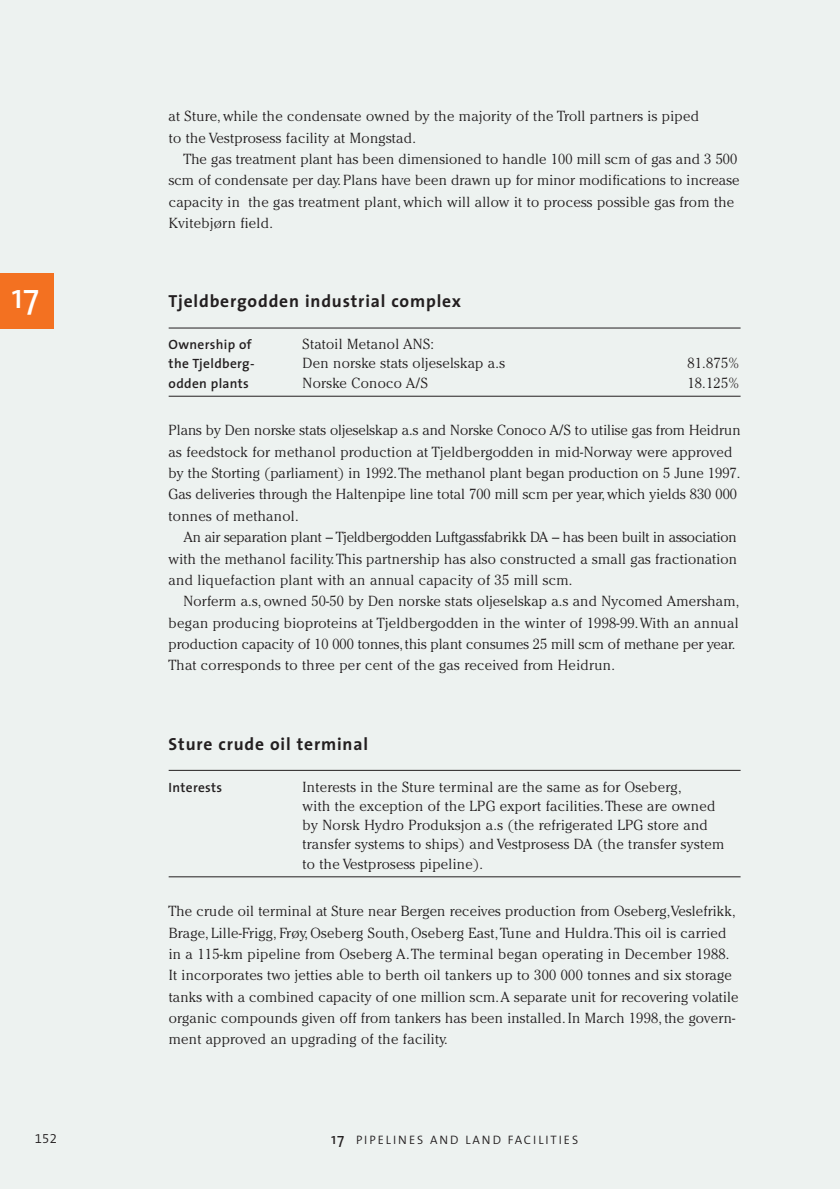
<style>
.page{position:relative;width:840px;height:1189px;background:#fff}
.page>*{position:absolute;margin:0;border:0;box-sizing:border-box;transform-origin:0 0}
.t1{font:35px "The Sans";color:#fff}
.t2{font:700 17.5px "The Sans";letter-spacing:.05em;color:#231f20}
.t3{font:300 14.53px/21.3px "Cheltenham";letter-spacing:.02em;color:#231f20}
.t4{font:600 13.47px "The Sans";letter-spacing:.025em;color:#231f20}
.t5{font:13.12px "The Sans Semi Light Expert";color:#231f20}
.t6{font:300 12.25px "The Sans";letter-spacing:.155em;color:#231f20}
.s1{font-family:"The Sans Caps";font-weight:400;font-size:14px;color:#edf2f0}
.s2{font-weight:400;font-size:15.58px}
</style>
<div class="page">
<div style="left:0;top:0;width:840px;height:1188px;background:#edf2f0"></div>
<h1 class="t1" style="left:11px;top:283px;width:29px">17</h1>
<p class="t5" style="left:35px;top:1130px;width:24px">152</p>
<p class="t3" style="left:169px;top:107px;width:532px">at Sture, while the condensate owned by the majority of the Troll partners is piped to the Vestprosess facility at Mongstad.</p>
<p class="t3" style="left:169px;top:150px;width:572px;text-indent:15px">The gas treatment plant has been dimensioned to handle 100 mill scm of gas and 3 500 scm of condensate per day. Plans have been drawn up for minor modifications to increase capacity in the gas treatment plant, which will allow it to process possible gas from the Kvitebjørn field.</p>
<p class="t2" style="left:169px;top:295px;width:294px">Tjeldbergodden industrial complex</p>
<p class="t4" style="left:169px;top:339px;width:85px">Ownership of</p>
<p class="t3" style="left:303px;top:335px;width:133px">Statoil Metanol ANS:</p>
<p class="t4" style="left:169px;top:359px;width:87px">the Tjeldberg-</p>
<p class="t3" style="left:303px;top:354px;width:204px">Den norske stats oljeselskap a.s</p>
<p class="t3" style="left:687px;top:354px;width:53px">81.875%</p>
<p class="t4" style="left:169px;top:378px;width:82px">odden plants</p>
<p class="t3" style="left:303px;top:373px;width:127px">Norske Conoco A/S</p>
<p class="t3" style="left:687px;top:373px;width:53px">18.125%</p>
<p class="t3" style="left:169px;top:421px;width:573px">Plans by Den norske stats oljeselskap a.s and Norske Conoco A/S to utilise gas from Heidrun as feedstock for methanol production at Tjeldbergodden in mid-Norway were approved by the Storting (parliament) in 1992.The methanol plant began production on 5 June 1997.<br>Gas deliveries through the Haltenpipe line total 700 mill scm per year,which yields 830 000 tonnes of methanol.</p>
<p class="t3" style="left:169px;top:528px;width:570px;text-align:justify;text-indent:15px">An air separation plant – Tjeldbergodden Luftgassfabrikk DA – has been built in association with the methanol facility.This partnership has also constructed a small gas fractionation and liquefaction plant with an annual capacity of 35 mill scm.</p>
<p class="t3" style="left:169px;top:592px;width:572px;text-indent:15px">Norferm a.s, owned 50-50 by Den norske stats oljeselskap a.s and Nycomed Amersham, began producing bioproteins at Tjeldbergodden in the winter of 1998-99.With an annual production capacity of 10 000 tonnes,this plant consumes 25 mill scm of methane per year.<br>That corresponds to three per cent of the gas received from Heidrun.</p>
<p class="t2" style="left:169px;top:737px;width:201px">Sture crude oil terminal</p>
<p class="t4" style="left:169px;top:781px;width:55px">Interests</p>
<p class="t3" style="left:303px;top:778px;width:423px;line-height:19.2px">Interests in the Sture terminal are the same as for Oseberg,<br>with the exception of the LPG export facilities.These are owned by Norsk Hydro Produksjon a.s (the refrigerated LPG store and transfer systems to ships) and Vestprosess DA (the transfer system to the Vestprosess pipeline).</p>
<p class="t3" style="left:169px;top:901px;width:571px">The crude oil terminal at Sture near Bergen receives production from Oseberg,Veslefrikk, Brage, Lille-Frigg, Frøy, Oseberg South, Oseberg East,Tune and Huldra.This oil is carried in a 115-km pipeline from Oseberg A.The terminal began operating in December 1988.<br>It incorporates two jetties able to berth oil tankers up to 300 000 tonnes and six storage tanks with a combined capacity of one million scm.A separate unit for recovering volatile organic compounds given off from tankers has been installed. In March 1998, the govern&shy;ment approved an upgrading of the facility.</p>
<p class="t6" style="left:331px;top:1135px;width:249px"><span class="s1">17</span><span class="s2">17</span> PIPELINES AND LAND FACILITIES</p>
</div>
